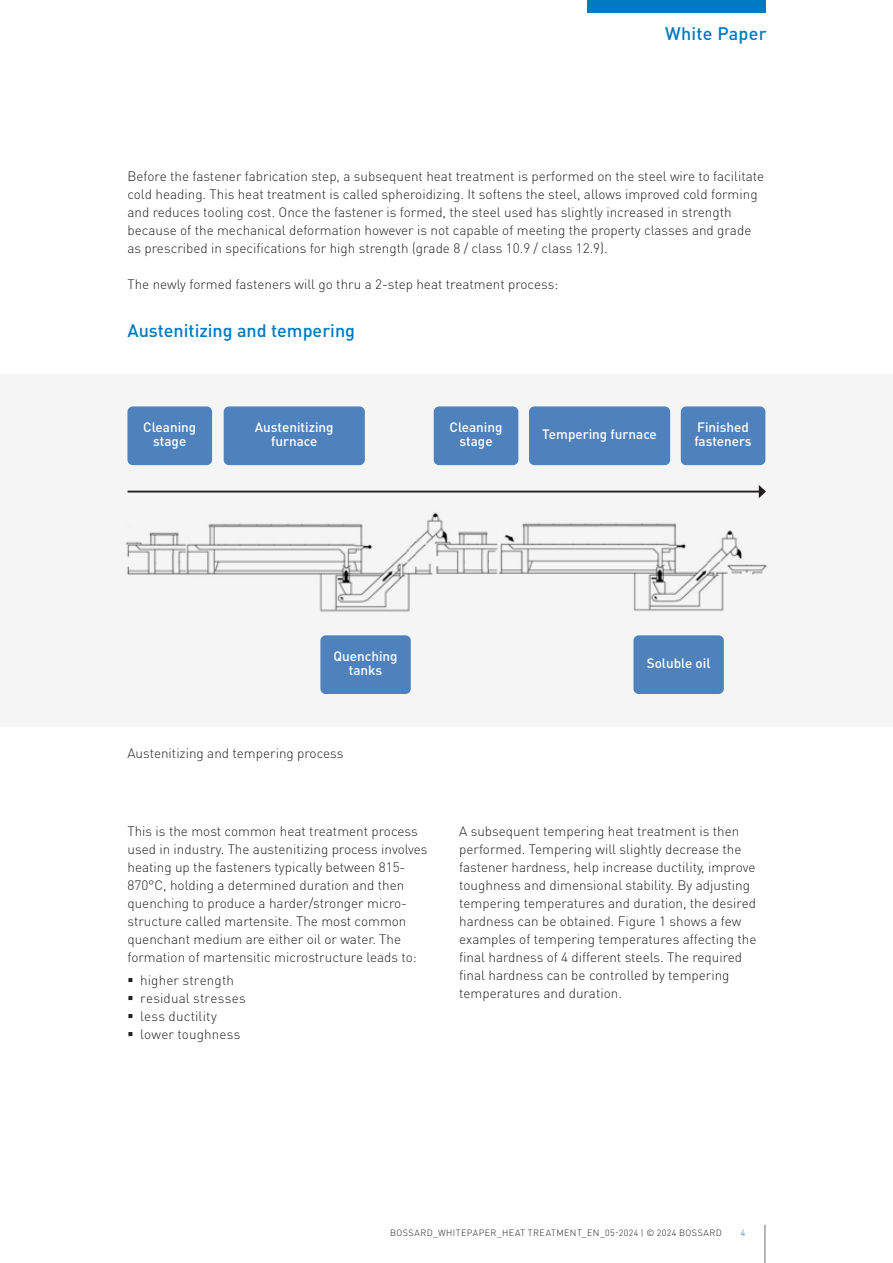
<style>
.page{position:relative;width:893px;height:1263px;background:#fff}
.page>*{position:absolute;margin:0;border:0;box-sizing:border-box;transform-origin:0 0}
.Absatztitel_2{font:500 18px "DINOT";color:#007ac2}
.Lauftext{font:300 13.5px/18px "DINOT";color:#231f20}
.Lauftext-2{font:500 13.5px/13.5px "DINOT";color:#fff;text-align:center}
.t1{font:300 9px "DINOT";letter-spacing:.045em;color:#231f20}
.t2{font:300 9px "DINOT";color:#007ac2}
</style>
<div class="page">
<div style="left:587px;top:0;width:178px;height:13px;background:#007ac2"></div>
<hr style="left:764px;top:1225px;width:1px;height:38px;background:#6c6d70">
<div style="left:0;top:374px;width:893px;height:352px;background:#f5f5f5"></div>
<img style="left:125px;top:512px;width:642px;height:100px">
<div style="left:127px;top:406px;width:85px;height:59px;background:#4f81bc;border-radius:5px"></div>
<div style="left:681px;top:406px;width:84px;height:59px;background:#4f81bc;border-radius:5px"></div>
<div style="left:434px;top:406px;width:84px;height:59px;background:#4f81bc;border-radius:5px"></div>
<div style="left:320px;top:635px;width:91px;height:59px;background:#4f81bc;border-radius:5px"></div>
<div style="left:633px;top:635px;width:91px;height:59px;background:#4f81bc;border-radius:5px"></div>
<div style="left:529px;top:406px;width:141px;height:59px;background:#4f81bc;border-radius:5px"></div>
<div style="left:224px;top:406px;width:141px;height:59px;background:#4f81bc;border-radius:5px"></div>
<hr style="left:128px;top:491px;width:632px;height:1px;background:#231f20">
<svg style="left:759px;top:485px;width:7px;height:13px"></svg>
<h1 class="Absatztitel_2" style="left:665px;top:21px;width:103px">White Paper</h1>
<p class="Lauftext" style="left:127px;top:166px;width:638px">Before the fastener fabrication step, a subsequent heat treatment is performed on the steel wire to facilitate cold heading. This heat treatment is called spheroidizing. It softens the steel, allows improved cold forming and reduces tooling cost. O nce the fastener is formed, the steel used has slightly increased in strength because of the mechanical deformation however is not capable of meeting the property classes and grade as prescribed in specifications for high strength (grade 8 / class 10.9 / class 12.9).</p>
<p class="Lauftext" style="left:127px;top:274px;width:432px">The newly formed fasteners will go thru a 2-step heat treatment process:</p>
<p class="Absatztitel_2" style="left:127px;top:318px;width:229px">Austenitizing and tempering</p>
<p class="Lauftext-2" style="left:143px;top:420px;width:55px">Cleaning stage</p>
<p class="Lauftext-2" style="left:450px;top:420px;width:55px">Cleaning stage</p>
<p class="Lauftext-2" style="left:255px;top:420px;width:80px">Austenitizing furnace</p>
<p class="Lauftext-2" style="left:542px;top:427px;width:116px">Tempering furnace</p>
<p class="Lauftext-2" style="left:694px;top:420px;width:59px;text-align:left">Finished fasteners</p>
<p class="Lauftext-2" style="left:333px;top:649px;width:66px">Quenching tanks</p>
<p class="Lauftext-2" style="left:647px;top:656px;width:65px">Soluble oil</p>
<p class="Lauftext" style="left:127px;top:744px;width:217px">Austenitizing and tempering process</p>
<p class="Lauftext" style="left:127px;top:821px;width:302px">This is the most common heat treatment process used in industry. The austenitizing process involves heating up the fasteners typically between 815- 870°C, holding a determined duration and then quenching to produce a harder/stronger micro&shy;structure called martensite. The most common quenchant medium are either oil or water. The formation of martensitic microstructure leads to:</p>
<p class="Lauftext" style="left:127px;top:970px;width:108px">▪ higher strength</p>
<p class="Lauftext" style="left:127px;top:988px;width:120px">▪ residual stresses</p>
<p class="Lauftext" style="left:127px;top:1006px;width:91px">▪ less ductility</p>
<p class="Lauftext" style="left:127px;top:1024px;width:115px">▪ lower toughness</p>
<p class="Lauftext" style="left:459px;top:821px;width:299px">A subsequent tempering heat treatment is then performed. Tempering will slightly decrease the fastener hardness, help increase ductility, improve toughness and dimensional stability. By adjusting tempering temperatures and duration, the desired hardness can be obtained. Figure 1 shows a few examples of tempering temperatures affecting the final hardness of 4 different steels. The required final hardness can be controlled by tempering temperatures and duration.</p>
<p class="t1" style="left:390px;top:1227px;width:303px">Bossard_wh itepaper_h eat treatment_EN_05-2024 | © 2024 BOSSARD</p>
<p class="t2" style="left:741px;top:1227px;width:6px">4</p>
</div>
